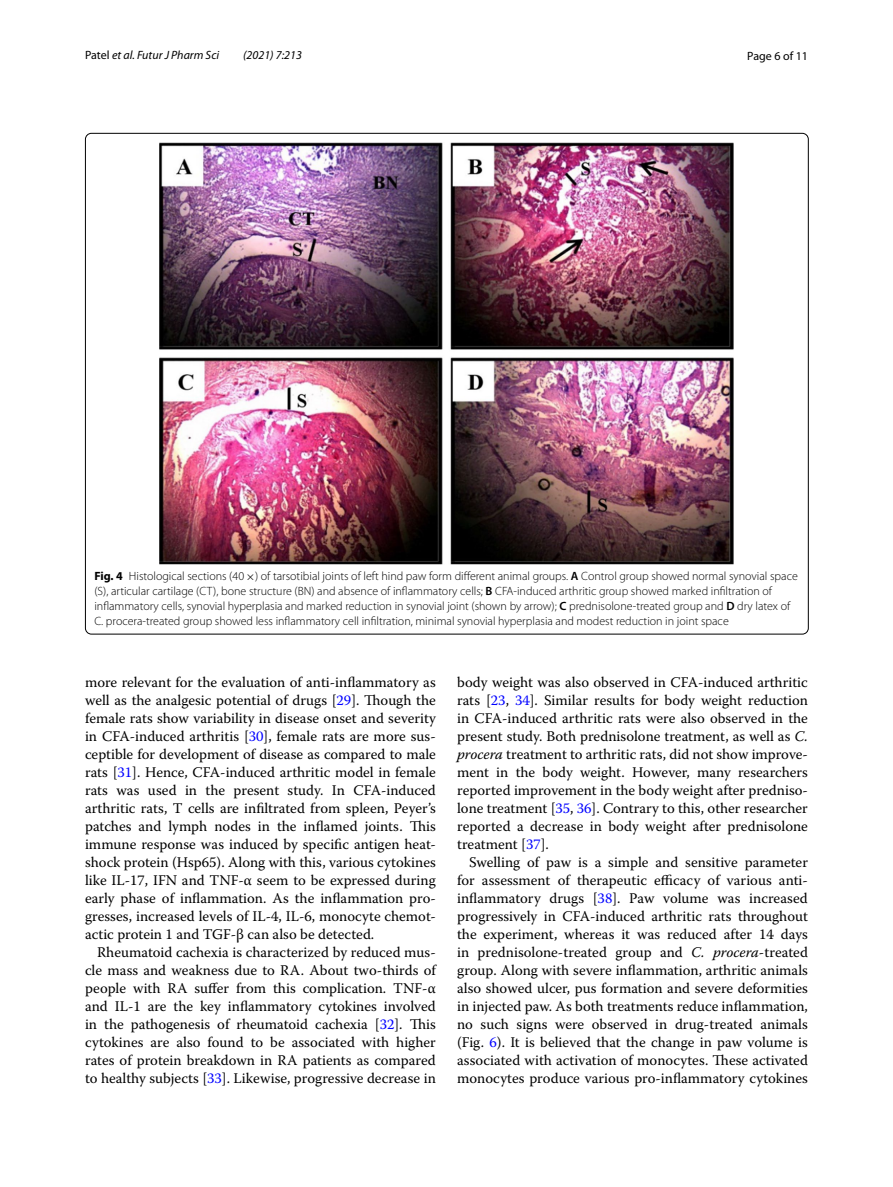
<style>
.page{position:relative;width:893px;height:1187px;background:#fff}
.page>*{position:absolute;margin:0;border:0;box-sizing:border-box;transform-origin:0 0}
.t1{font:14.7px/18px "Warnock Pro";color:#000;text-align:justify}
.t2{font:300 12px/15px "Myriad Pro";color:#000}
.t3{font:italic 12px "Myriad Pro";color:#000}
.t4{font:12px "Myriad Pro";color:#000}
.s1{font-style:normal}
.s2{font-weight:700}
.s3{font-family:"MTSY";font-weight:400}
.s4{font-weight:600}
.s5{color:#00f}
.s6{font-style:italic}
</style>
<div class="page">
<img style="left:160px;top:142px;width:574px;height:422px">
<p class="t3" style="left:85px;top:48px;width:136px"><span class="s1">Patel</span> et al. Futur J Pharm Sci</p>
<p class="t3" style="left:243px;top:48px;width:60px">(2021) 7:213</p>
<p class="t4" style="left:747px;top:48px;width:62px">Page 6 of 11</p>
<p class="t2" style="left:94px;top:568px;width:705px"><span class="s2">Fig. 4</span> Histological sections (40<span class="s3">×</span>) of tarsotibial joints of left hind paw form different animal groups. <span class="s4">A</span> Control group showed normal synovial space (S), articular cartilage (CT), bone structure (BN) and absence of inflammatory cells; <span class="s4">B</span> CFA-induced arthritic group showed marked infiltration of inflammatory cells, synovial hyperplasia and marked reduction in synovial joint (shown by arrow); <span class="s4">C</span> prednisolone-treated group and <span class="s4">D</span> dry latex of C. procera-treated group showed less inflammatory cell infiltration, minimal synovial hyperplasia and modest reduction in joint space</p>
<p class="t1" style="left:85px;top:672px;width:352px">more relevant for the evaluation of anti-inflammatory as well as the analgesic potential of drugs [<span class="s5">29</span>]. Though the female rats show variability in disease onset and severity in CFA-induced arthritis [<span class="s5">30</span>], female rats are more sus&shy;ceptible for development of disease as compared to male rats [<span class="s5">31</span>]. Hence, CFA-induced arthritic model in female rats was used in the present study. In CFA-induced arthritic rats, T cells are infiltrated from spleen, Peyer’s patches and lymph nodes in the inflamed joints. This immune response was induced by specific antigen heat&shy;shock protein (Hsp65). Along with this, various cytokines like IL-17, IFN and TNF-α seem to be expressed during early phase of inflammation. As the inflammation pro&shy;gresses, increased levels of IL-4, IL-6, monocyte chemot&shy;actic protein 1 and TGF-β can also be detected.</p>
<p class="t1" style="left:85px;top:942px;width:352px;text-indent:12px">Rheumatoid cachexia is characterized by reduced mus&shy;cle mass and weakness due to RA. About two-thirds of people with RA suffer from this complication. TNF-α and IL-1 are the key inflammatory cytokines involved in the pathogenesis of rheumatoid cachexia [<span class="s5">32</span>]. This cytokines are also found to be associated with higher rates of protein breakdown in RA patients as compared to healthy subjects [<span class="s5">33</span>]. Likewise, progressive decrease in</p>
<p class="t1" style="left:457px;top:672px;width:352px">body weight was also observed in CFA-induced arthritic rats [<span class="s5">23</span>, <span class="s5">34</span>]. Similar results for body weight reduction in CFA-induced arthritic rats were also observed in the present study. Both prednisolone treatment, as well as <span class="s6">C. procera</span> treatment to arthritic rats, did not show improve&shy;ment in the body weight. However, many researchers reported improvement in the body weight after predniso&shy;lone treatment [<span class="s5">35</span>, <span class="s5">36</span>]. Contrary to this, other researcher reported a decrease in body weight after prednisolone treatment [<span class="s5">37</span>].</p>
<p class="t1" style="left:457px;top:852px;width:352px;text-indent:12px">Swelling of paw is a simple and sensitive parameter for assessment of therapeutic efficacy of various anti&shy;inflammatory drugs [<span class="s5">38</span>]. Paw volume was increased progressively in CFA-induced arthritic rats throughout the experiment, whereas it was reduced after 14 days in prednisolone-treated group and <span class="s6">C. procera</span>-treated group. Along with severe inflammation, arthritic animals also showed ulcer, pus formation and severe deformities in injected paw. As both treatments reduce inflammation, no such signs were observed in drug-treated animals (Fig. <span class="s5">6</span>). It is believed that the change in paw volume is associated with activation of monocytes. These activated monocytes produce various pro-inflammatory cytokines</p>
</div>
